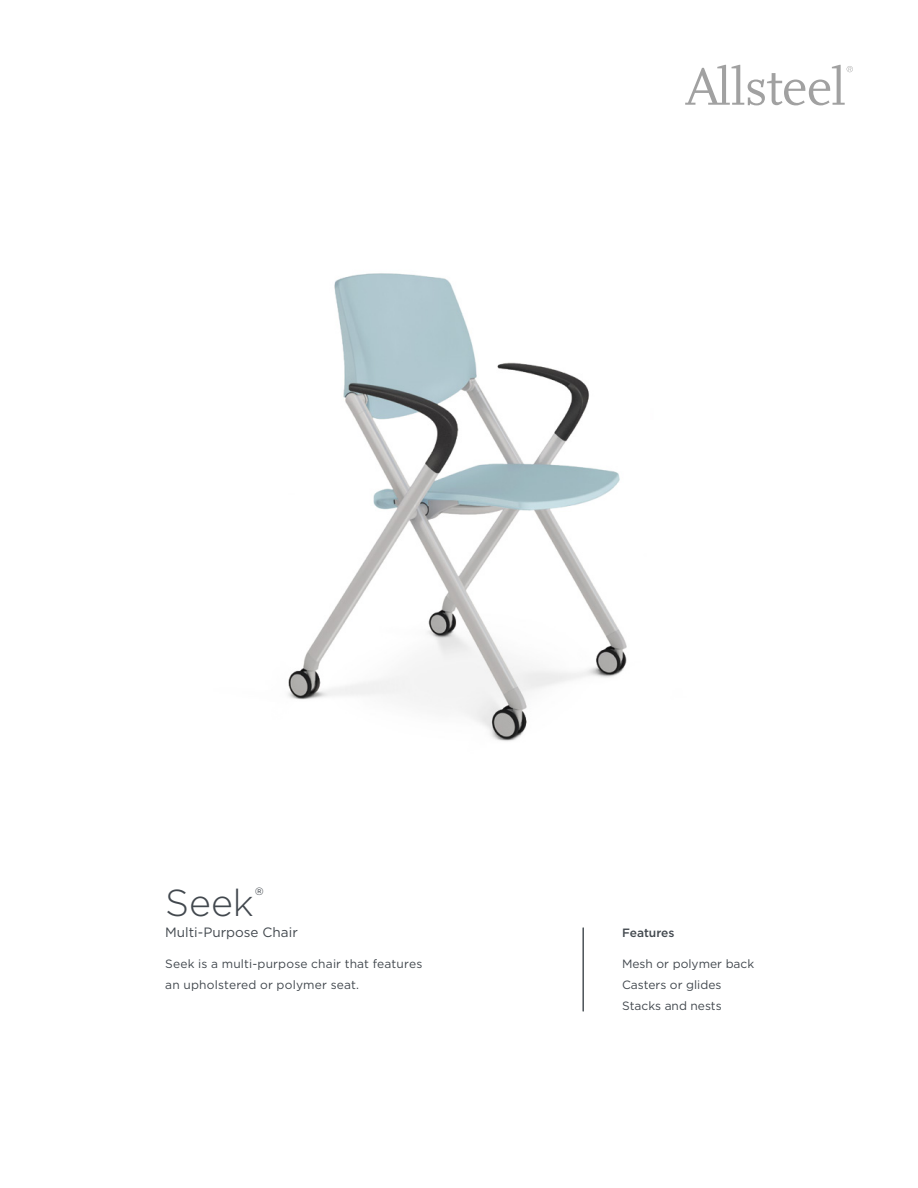
<style>
.page{position:relative;width:918px;height:1188px;background:#fff}
.page>*{position:absolute;margin:0;border:0;box-sizing:border-box;transform-origin:0 0}
.t1{font:300 37.5px "Gotham";color:#42484e}
.t2{font:13.5px "Gotham";color:#42484e}
.t3{font:12px/21px "Gotham";letter-spacing:.01em;color:#42484e}
.t4{font:500 12px "Gotham";color:#42484e}
</style>
<div class="page">
<svg style="left:685px;top:65px;width:168px;height:40px"></svg>
<hr style="left:583px;top:928px;width:1px;height:83px;background:#42484e">
<img style="left:288px;top:273px;width:339px;height:468px">
<h1 class="t1" style="left:165px;top:879px;width:100px">Seek<sup>®</sup></h1>
<p class="t2" style="left:165px;top:924px;width:134px">Multi-Purpose Chair</p>
<p class="t4" style="left:622px;top:925px;width:54px">Features</p>
<p class="t3" style="left:165px;top:953px;width:259px">Seek is a multi-purpose chair that features an upholstered or polymer seat.</p>
<p class="t3" style="left:622px;top:953px;width:134px">Mesh or polymer back<br>Casters or glides<br>Stacks and nests</p>
</div>
